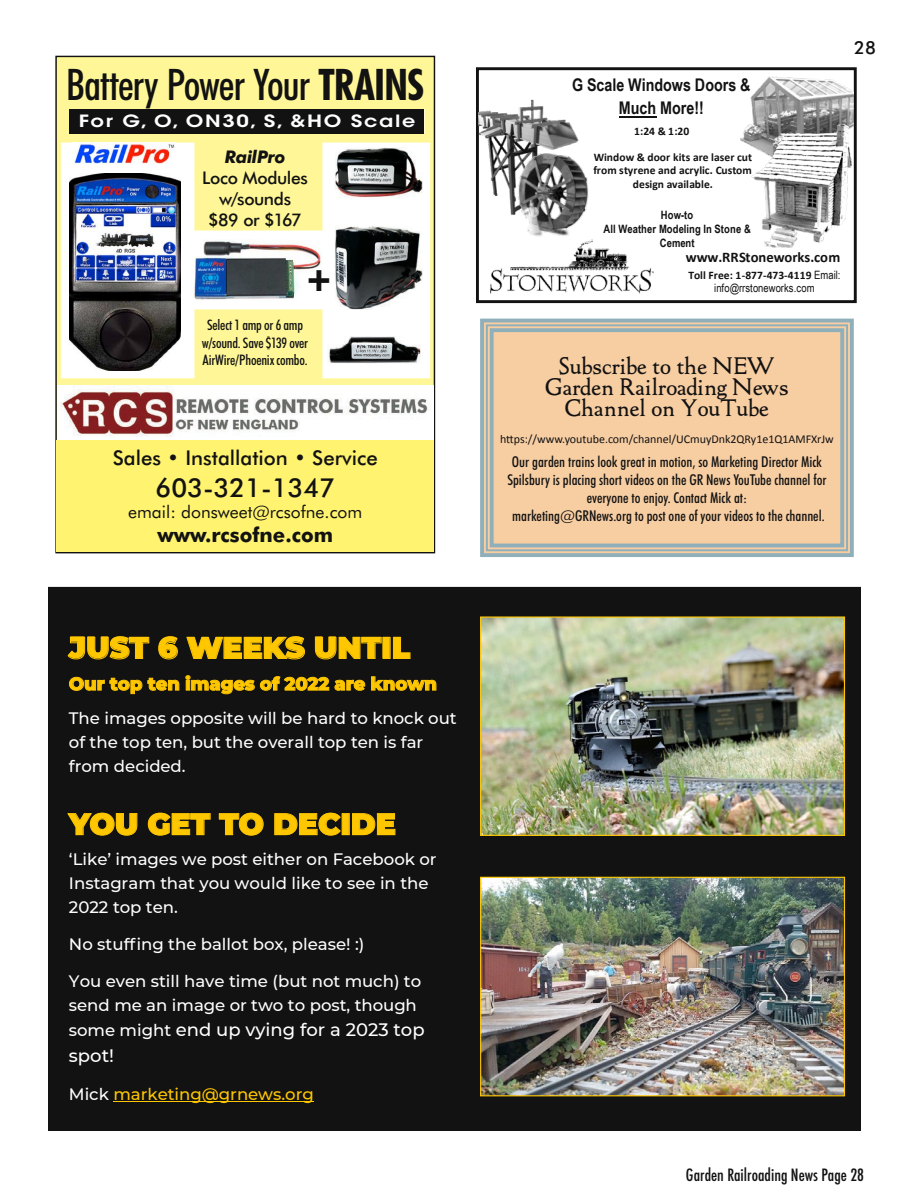
<style>
.page{position:relative;width:918px;height:1188px;background:#fff}
.page>*{position:absolute;margin:0;border:0;box-sizing:border-box;transform-origin:0 0}
.t1{font:500 condensed 43.65px "Futura BT";letter-spacing:-.03em;color:#121212}
.t2{font:900 34.95px "Futura BT";color:#121212}
.t3{font:900 30.15px "Montserrat";letter-spacing:-.005em;color:#ffc700}
.t4{font:900 30px "Montserrat";color:#ffc700}
.t5{font:500 26.25px "Futura BT";color:#121212}
.Co-Op_Caption{font:21px/21px "National Oldstyle";color:#121212;text-align:center}
.t6{font:500 20.4px "Futura BT";color:#121212}
.t7{font:700 20.4px "Futura BT";color:#121212}
.t8{font:500 18px/26.1px "Montserrat";color:#fff}
.t9{font:800 18px "Montserrat";color:#ffc700}
.t10{font:500 18px "Futura BT";color:#121212}
.t11{font:500 17.4px/21px "Futura BT";letter-spacing:-.025em;color:#121212;text-align:center}
.t12{font:700 17.4px/23.7px "Arial Narrow";color:#121212;text-align:center}
.t13{font:17.4px "Futura BT";color:#121212}
.t14{font:600 16.8px "ITC Avant Garde Std";letter-spacing:.08em;color:#fff;scale:1.23 1}
.t15{font:500 16.5px/24px "Montserrat";color:#fff}
.t16{font:500 condensed 16.5px "Futura";color:#121212}
.t17{font:500 16.5px "Montserrat";color:#ffc700}
.Co-Op_Caption-2{font:500 condensed 15px/18px "Futura BT";color:#121212;text-align:center}
.t18{font:700 14.7px "Calibri";color:#121212}
.t19{font:500 condensed 14.55px/17.4px "Futura BT";letter-spacing:-.015em;color:#121212;text-align:center}
.t20{font:600 13.8px "ITC Avant Garde Std";letter-spacing:.02em;color:#121212;scale:.92 1}
.Co-Op_Caption-3{font:12px "Calibri";color:#121212}
.t21{font:700 11.55px/13.4px "Calibri";letter-spacing:.005em;color:#121212;text-align:center}
.t22{font:11.55px/13.4px "Arial Narrow";color:#121212;text-align:center}
.t23{font:700 11.55px/13.8px "Arial Narrow";letter-spacing:.01em;color:#121212;text-align:center}
.s1{font-weight:700}
.s2{font-weight:700;font-style:italic}
.s3{font-size:16.5px}
.s4{color:#fff}
.s5{font-family:"Calibri";font-weight:700}
</style>
<div class="page">
<div style="left:56px;top:56px;width:378px;height:497px;background:#fff797"></div>
<img style="left:58px;top:386px;width:375px;height:54px">
<div style="left:70px;top:109px;width:354px;height:25px;background:#121212"></div>
<div style="left:57px;top:440px;width:377px;height:111px;background:#fff36f"></div>
<div style="left:62px;top:143px;width:132px;height:235px;background:#fff"></div>
<div style="left:61px;top:143px;width:133px;height:235px;border:1px solid #fff"></div>
<div style="left:323px;top:143px;width:106px;height:235px;background:#fff"></div>
<div style="left:322px;top:143px;width:108px;height:235px;border:1px solid #fff"></div>
<img style="left:192px;top:226px;width:132px;height:88px">
<img style="left:72px;top:143px;width:104px;height:21px">
<img style="left:335px;top:148px;width:88px;height:50px">
<img style="left:328px;top:336px;width:93px;height:27px">
<img style="left:335px;top:226px;width:88px;height:83px">
<img style="left:69px;top:173px;width:112px;height:198px">
<div style="left:50px;top:588px;width:810px;height:542px;background:#121212"></div>
<div style="left:48px;top:587px;width:813px;height:544px;border:3px solid #121212"></div>
<img style="left:482px;top:618px;width:361px;height:216px">
<div style="left:480px;top:616px;width:365px;height:220px;border:1px solid #ffc700"></div>
<img style="left:482px;top:879px;width:361px;height:215px">
<div style="left:480px;top:877px;width:365px;height:219px;border:1px solid #ffc700"></div>
<hr style="left:114px;top:1101px;width:200px;height:1px;background:#ffc700">
<hr style="left:917px;top:0;width:1px;height:1188px;background:#f7cda2">
<svg style="left:480px;top:318px;width:374px;height:239px;background:#f0cba3"></svg>
<div style="left:486px;top:324px;width:362px;height:227px;border:2px solid #8fafbb"></div>
<div style="left:490px;top:328px;width:354px;height:219px;border:4px solid #8fafbb"></div>
<div style="left:476px;top:67px;width:381px;height:236px;border:3px solid #121212"></div>
<img style="left:479px;top:92px;width:100px;height:133px">
<img style="left:518px;top:154px;width:71px;height:82px">
<img style="left:491px;top:240px;width:163px;height:54px">
<img style="left:740px;top:70px;width:113px;height:75px">
<img style="left:749px;top:120px;width:106px;height:130px">
<hr style="left:619px;top:116px;width:37px;height:1px;background:#121212">
<p class="t1" style="left:66px;top:58px;width:360px">Battery Power Your <span class="s1">TRAINS</span></p>
<p class="t14" style="left:79px;top:110px;width:275px">For G, O, ON30, S, &amp;HO Scale</p>
<p class="t20" style="left:209px;top:156px;width:85px">$89 or $167</p>
<p class="t11" style="left:202px;top:146px;width:107px"><span class="s2">RailPro<br></span>Loco Modules w/sounds $89 or $167</p>
<p class="t2" style="left:304px;top:258px;width:31px">+</p>
<p class="t19" style="left:202px;top:316px;width:108px">Select 1 amp or 6 amp w/sound. Save $139 over<br>AirWire/Phoenix combo.</p>
<p class="t6" style="left:113px;top:446px;width:267px">Sales • Installation • Service</p>
<p class="t5" style="left:156px;top:471px;width:181px">603-321-1347</p>
<p class="t13" style="left:128px;top:501px;width:236px">email: donsweet@rcsofne.com</p>
<p class="t7" style="left:157px;top:522px;width:177px">www.rcsofne.com</p>
<p class="t4" style="left:69px;top:625px;width:343px">JUST 6 WEEKS UNTIL</p>
<p class="t9" style="left:69px;top:671px;width:370px">Our top ten images of 2022 are known</p>
<p class="t15" style="left:69px;top:705px;width:389px">The images opposite will be hard to knock out of the top ten, but the overall top ten is far from decided.</p>
<p class="t3" style="left:69px;top:801px;width:329px">YOU GET TO DECIDE</p>
<p class="t15" style="left:69px;top:846px;width:369px">‘Like’ images we post either on Facebook or<br>Instagram that you would like to see in the<br>2022 top ten.</p>
<p class="t15" style="left:69px;top:931px;width:297px">No stuffing the ballot box, please! :)</p>
<p class="t15" style="left:69px;top:968px;width:354px">You even still have time (but not much) to send me an image or two to post, though</p>
<p class="t8" style="left:69px;top:1016px;width:357px"><span class="s3">some might</span> end up vying for a 2023 top spot!</p>
<p class="t17" style="left:69px;top:1083px;width:247px"><span class="s4">Mick</span> marketing@grnews.org</p>
<p class="t12" style="left:572px;top:72px;width:180px">G Scale Windows Doors &amp;<br>Much More!!</p>
<p class="t21" style="left:634px;top:124px;width:57px">1:24 &amp; 1:20</p>
<p class="t21" style="left:593px;top:150px;width:160px">Window &amp; door kits are laser cut from styrene and acrylic. Custom design available.</p>
<p class="t23" style="left:604px;top:208px;width:149px">How-to<br>All Weather Modeling In Stone &amp;<br>Cement</p>
<p class="t18" style="left:686px;top:247px;width:156px">www.RRStoneworks.com</p>
<p class="t22" style="left:688px;top:268px;width:154px"><span class="s5">Toll Free: 1-877-473-4119</span> Email: info@rrstoneworks.com</p>
<p class="t10" style="left:854px;top:37px;width:23px">28</p>
<p class="Co-Op_Caption" style="left:545px;top:354px;width:245px">Subscribe to the NEW<br>Garden Railroading News<br>Channel on YouTube</p>
<p class="Co-Op_Caption-3" style="left:500px;top:431px;width:335px">https://www.youtube.com/channel/UCmuyDnk2QRy1e1Q1AMFXrJw</p>
<p class="Co-Op_Caption-2" style="left:507px;top:453px;width:321px">Our garden trains look great in motion, so Marketing Director Mick Spilsbury is placing short videos on the GR News YouTube channel for everyone to enjoy. Contact Mick at:<br>marketing@GRNews.org to post one of your videos to the channel.</p>
<p class="t16" style="left:686px;top:1165px;width:180px">Garden Railroading News Page 28</p>
</div>
